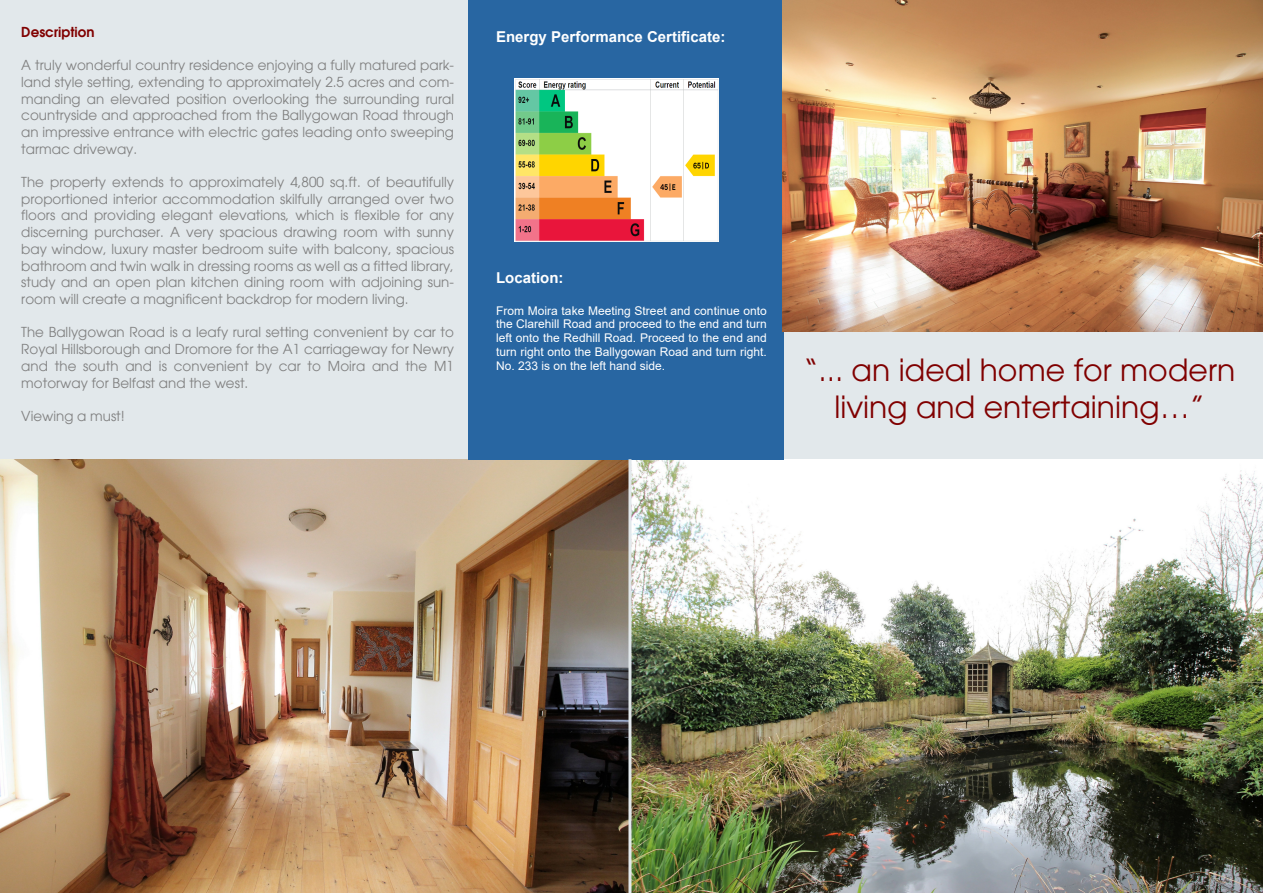
<style>
.page{position:relative;width:1263px;height:893px;background:#e2e8eb}
.page>*{position:absolute;margin:0;border:0;box-sizing:border-box;transform-origin:0 0}
.t1{font:30px/37px "Avant Garde";color:#800000;text-align:center}
.t2{font:700 15px "Arial";color:#fff}
.t3{font:13.5px/16.6px "Avant Garde";color:#808080;text-align:justify}
.t4{font:600 13.5px "Avant Garde";color:#800000}
.t5{font:12px/13.8px "Arial";color:#fff;text-align:justify}
</style>
<div class="page">
<img style="left:0;top:459px;width:628px;height:434px">
<img style="left:631px;top:459px;width:632px;height:434px">
<div style="left:469px;top:0;width:315px;height:459px;background:#2866a2"></div>
<img style="left:515px;top:78px;width:204px;height:164px">
<img style="left:783px;top:0;width:480px;height:331px">
<p class="t4" style="left:21px;top:27px;width:75px">Description</p>
<p class="t3" style="left:21px;top:58px;width:434px">A truly wonderful country residence enjoying a fully matured park&shy;land style setting, extending to approximately 2.5 acres and com&shy;manding an elevated position overlooking the surrounding rural countryside and approached from the Ballygowan Road through an impressive entrance with electric gates leading onto sweeping tarmac driveway.</p>
<p class="t3" style="left:21px;top:175px;width:434px">The property extends to approximately 4,800 sq.ft. of beautifully proportioned interior accommodation skilfully arranged over two floors and providing elegant elevations, which is flexible for any discerning purchaser. A very spacious drawing room with sunny bay window, luxury master bedroom suite with balcony, spacious bathroom and twin walk in dressing rooms as well as a fitted library, study and an open plan kitchen dining room with adjoining sun&shy;room will create a magnificent backdrop for modern living.</p>
<p class="t3" style="left:21px;top:325px;width:434px">The Ballygowan Road is a leafy rural setting convenient by car to Royal Hillsborough and Dromore for the A1 carriageway for Newry and the south and is convenient by car to Moira and the M1 motorway for Belfast and the west.</p>
<p class="t3" style="left:21px;top:409px;width:105px">Viewing a must!</p>
<p class="t2" style="left:496px;top:31px;width:231px">Energy Performance Certificate:</p>
<p class="t2" style="left:496px;top:272px;width:69px">Location:</p>
<p class="t5" style="left:496px;top:305px;width:272px">From Moira take Meeting Street and continue onto the Clarehill Road and proceed to the end and turn left onto the Redhill Road. Proceed to the end and turn right onto the Ballygowan Road and turn right.<br>No. 233 is on the left hand side.</p>
<h1 class="t1" style="left:803px;top:354px;width:434px">“... an ideal home for modern living and entertaining…”</h1>
</div>
